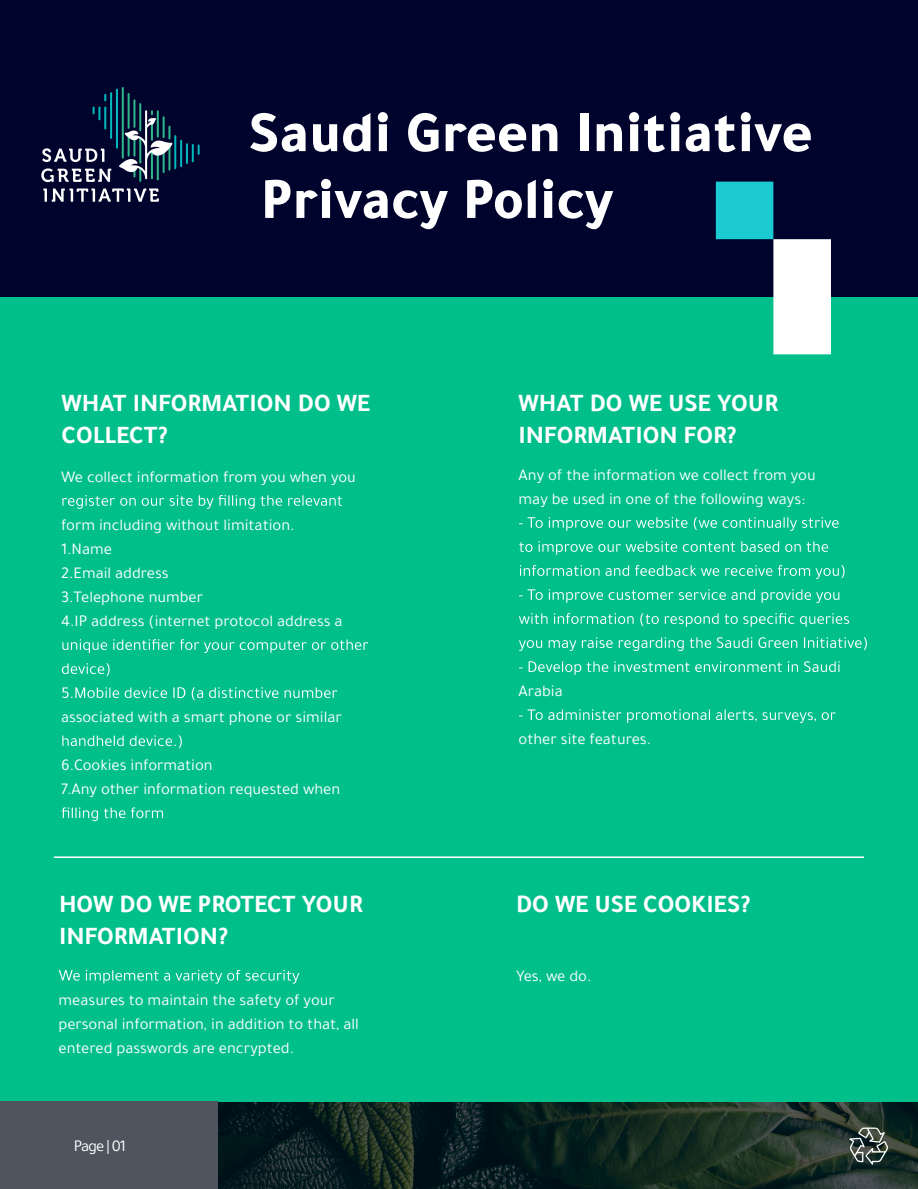
<style>
.page{position:relative;width:918px;height:1189px;background:#fff}
.page>*{position:absolute;margin:0;border:0;box-sizing:border-box;transform-origin:0 0}
.t1{font:800 59.25px/66.8px "Tajawal";color:#fff}
.t2{font:700 25.5px/31.5px "Tajawal";color:#fff}
.t3{font:16.5px/24px "Tajawal";color:#fff}
</style>
<div class="page">
<div style="left:0;top:0;width:918px;height:297px;background:#00032c"></div>
<svg style="left:217px;top:1101px;width:701px;height:87px"></svg>
<svg style="left:42px;top:148px;width:62px;height:14px"></svg>
<svg style="left:43px;top:188px;width:116px;height:14px"></svg>
<svg style="left:41px;top:168px;width:70px;height:14px"></svg>
<hr style="left:104px;top:106px;width:2px;height:23px;background:#00b8ba">
<hr style="left:110px;top:92px;width:2px;height:47px;background:#00b8ba">
<hr style="left:116px;top:89px;width:2px;height:59px;background:#00b8ba">
<hr style="left:122px;top:87px;width:2px;height:71px;background:#2fb88a">
<hr style="left:128px;top:93px;width:2px;height:36px;background:#2fb88a">
<hr style="left:133px;top:99px;width:2px;height:29px;background:#2fb88a">
<hr style="left:139px;top:103px;width:2px;height:28px;background:#2fb88a">
<hr style="left:174px;top:135px;width:2px;height:34px;background:#00b8ba">
<hr style="left:180px;top:140px;width:2px;height:27px;background:#00b8ba">
<hr style="left:186px;top:143px;width:2px;height:21px;background:#00b8ba">
<svg style="left:192px;top:144px;width:8px;height:18px"></svg>
<svg style="left:93px;top:94px;width:13px;height:26px"></svg>
<svg style="left:119px;top:110px;width:53px;height:72px"></svg>
<div style="left:0;top:297px;width:918px;height:804px;background:#00bf8b"></div>
<svg style="left:716px;top:181px;width:115px;height:173px"></svg>
<svg style="left:62px;top:495px;width:280px;height:13px"></svg>
<svg style="left:62px;top:639px;width:306px;height:13px"></svg>
<svg style="left:62px;top:663px;width:48px;height:13px"></svg>
<svg style="left:62px;top:687px;width:275px;height:13px"></svg>
<svg style="left:62px;top:735px;width:120px;height:13px"></svg>
<svg style="left:62px;top:807px;width:101px;height:13px"></svg>
<svg style="left:519px;top:517px;width:319px;height:13px"></svg>
<svg style="left:519px;top:541px;width:309px;height:13px"></svg>
<svg style="left:520px;top:565px;width:324px;height:13px"></svg>
<svg style="left:519px;top:589px;width:320px;height:13px"></svg>
<svg style="left:519px;top:613px;width:330px;height:13px"></svg>
<svg style="left:519px;top:637px;width:348px;height:13px"></svg>
<svg style="left:519px;top:661px;width:320px;height:13px"></svg>
<svg style="left:519px;top:709px;width:317px;height:13px"></svg>
<svg style="left:59px;top:969px;width:240px;height:14px"></svg>
<hr style="left:54px;top:856px;width:810px;height:1px;background:#fff">
<div style="left:0;top:1101px;width:217px;height:87px;background:#4e555f"></div>
<svg style="left:849px;top:1127px;width:39px;height:37px"></svg>
<h1 class="t1" style="left:248px;top:96px;width:566px">Saudi Green Initiative<br>Privacy Policy</h1>
<h2 class="t2" style="left:61px;top:387px;width:310px">WHAT INFORMATION DO WE<br>COLLECT?</h2>
<h2 class="t2" style="left:519px;top:387px;width:261px">WHAT DO WE USE YOUR<br>INFORMATION FOR?</h2>
<p class="t3" style="left:61px;top:464px;width:296px">We collect information from you when you</p>
<p class="t3" style="left:61px;top:512px;width:283px">form including without limitation.<br>1.Name<br>2.Email address<br>3.Telephone number<br>4.IP address (internet protocol address a</p>
<p class="t3" style="left:61px;top:704px;width:282px">associated with a smart phone or similar</p>
<p class="t3" style="left:61px;top:752px;width:281px">6.Cookies information<br>7.Any other information requested when</p>
<p class="t3" style="left:519px;top:462px;width:299px">Any of the information we collect from you may be used in one of the following ways:</p>
<p class="t3" style="left:519px;top:678px;width:46px">Arabia</p>
<p class="t3" style="left:519px;top:726px;width:134px">other site features.</p>
<h2 class="t2" style="left:59px;top:887px;width:305px">HOW DO WE PROTECT YOUR<br>INFORMATION?</h2>
<h2 class="t2" style="left:516px;top:887px;width:236px">DO WE USE COOKIES?</h2>
<p class="t3" style="left:59px;top:987px;width:302px">measures to maintain the safety of your personal information, in addition to that, all entered passwords are encrypted.</p>
<p class="t3" style="left:74px;top:1133px;width:54px">Page | 01</p>
<p class="t3" style="left:516px;top:963px;width:77px">Yes, we do.</p>
</div>
